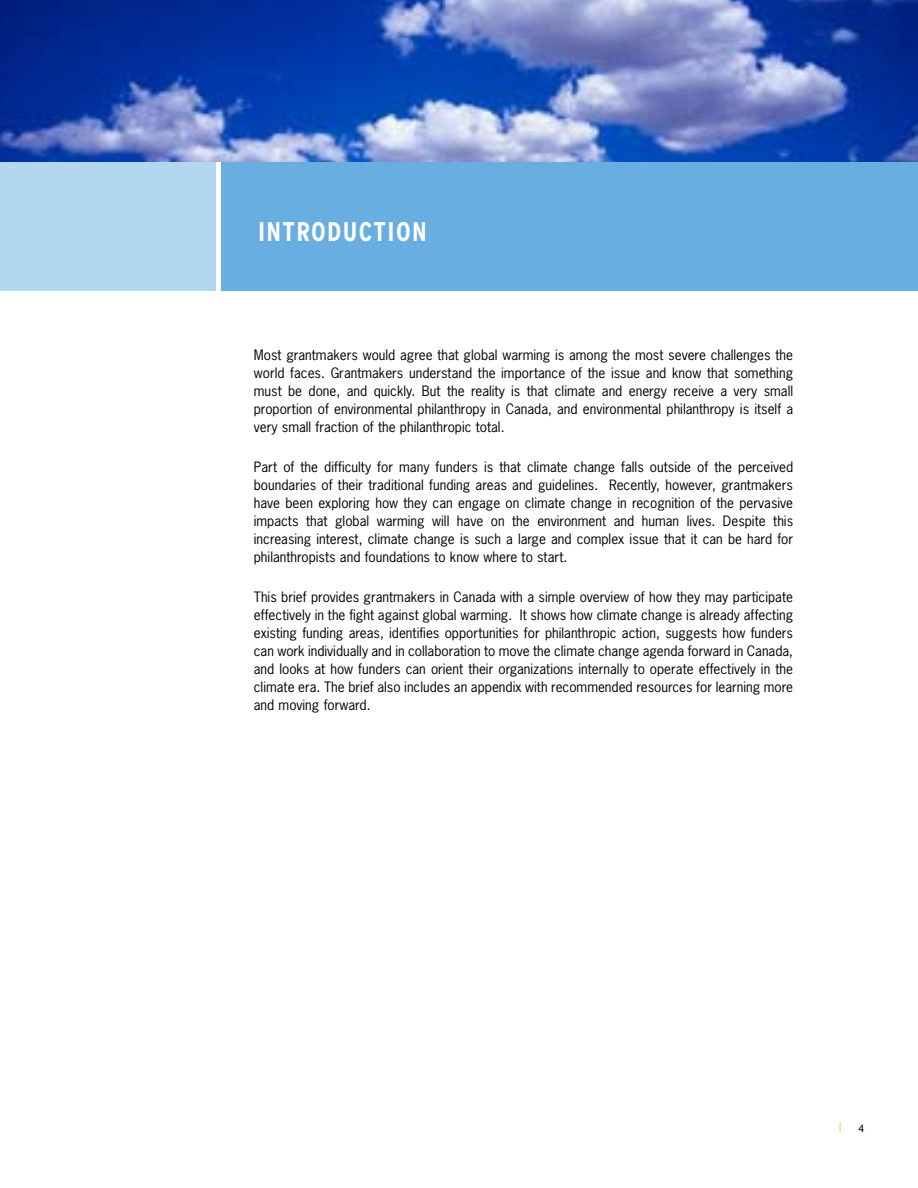
<style>
.page{position:relative;width:918px;height:1188px;background:#fff}
.page>*{position:absolute;margin:0;border:0;box-sizing:border-box;transform-origin:0 0}
.t1{font:700 condensed 27px "Interstate";letter-spacing:.05em;color:#fff}
.t2{font:13.5px/18px "News Gothic";color:#000;text-align:justify}
.t3{font:13.5px "Helvetica";color:#dbdb55}
</style>
<div class="page">
<div style="left:0;top:162px;width:216px;height:129px;background:#b3d7f0"></div>
<div style="left:221px;top:162px;width:697px;height:129px;background:#68aee0"></div>
<img style="left:0;top:0;width:918px;height:162px">
<h1 class="t1" style="left:258px;top:216px;width:115px">INTRODUCTION</h1>
<p class="t2" style="left:254px;top:346px;width:541px">Most grantmakers would agree that global warming is among the most severe challenges the world faces. Grantmakers understand the importance of the issue and know that something must be done, and quickly. But the reality is that climate and energy receive a very small proportion of environmental philanthropy in Canada, and environmental philanthropy is itself a very small fraction of the philanthropic total.</p>
<p class="t2" style="left:254px;top:457px;width:541px">Part of the difficulty for many funders is that climate change falls outside of the perceived boundaries of their traditional funding areas and guidelines. Recently, however, grantmakers have been exploring how they can engage on climate change in recognition of the pervasive impacts that global warming will have on the environment and human lives. Despite this increasing interest, climate change is such a large and complex issue that it can be hard for philanthropists and foundations to know where to start.</p>
<p class="t2" style="left:254px;top:587px;width:541px">This brief provides grantmakers in Canada with a simple overview of how they may participate effectively in the fight against global warming. It shows how climate change is already affecting existing funding areas, identifies opportunities for philanthropic action, suggests how funders can work individually and in collaboration to move the climate change agenda forward in Canada, and looks at how funders can orient their organizations internally to operate effectively in the climate era. The brief also includes an appendix with recommended resources for learning more and moving forward.</p>
<p class="t3" style="left:839px;top:1120px;width:5px">|</p>
</div>
